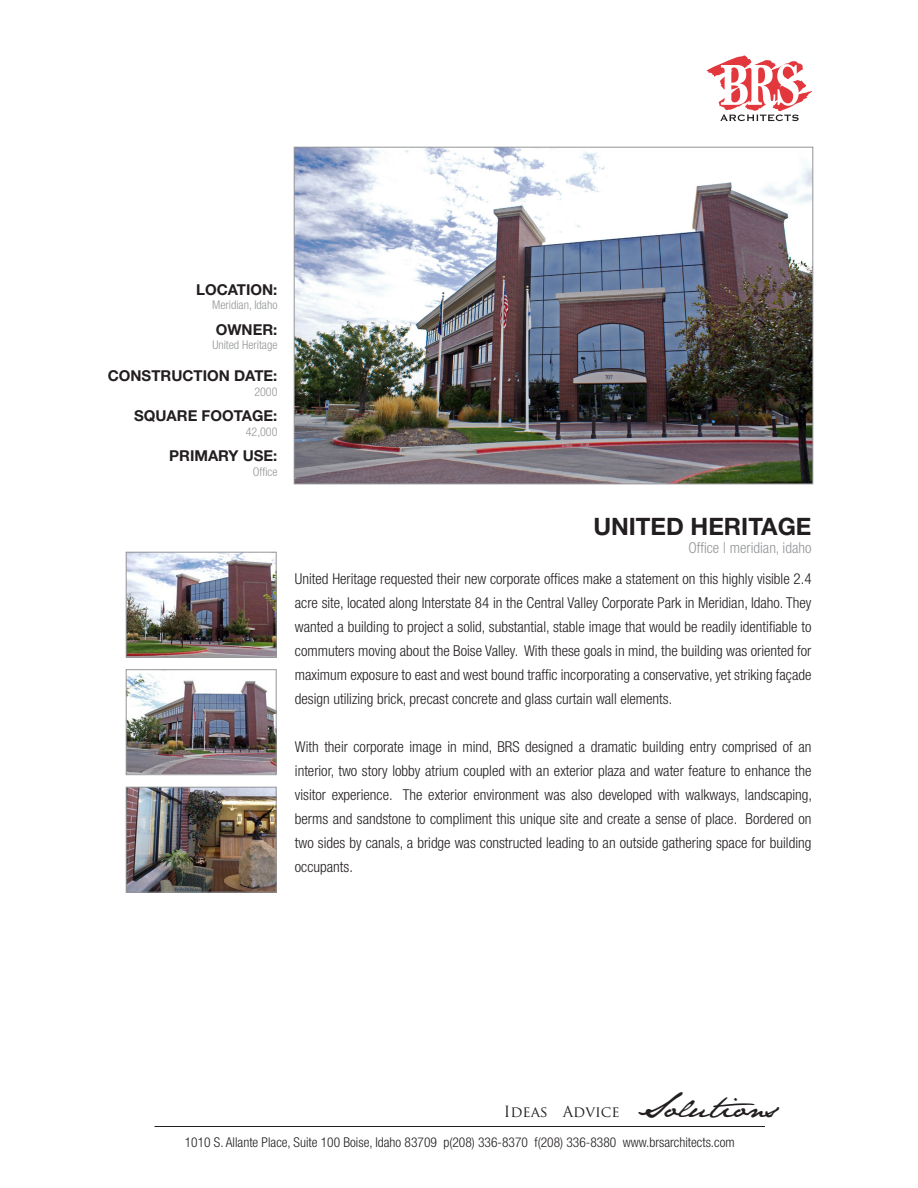
<style>
.page{position:relative;width:918px;height:1188px;background:#fff}
.page>*{position:absolute;margin:0;border:0;box-sizing:border-box;transform-origin:0 0}
.t1{font:700 24px "Helvetica Neue LT Std";color:#231f20}
.t2{font:300 condensed 15px/24px "Helvetica Neue LT Std";color:#231f20;text-align:justify}
.t3{font:700 15px "Helvetica Neue LT Std";color:#231f20}
.t4{font:300 condensed 15px "Helvetica Neue LT Std";color:#939598}
.t5{font:15px "Trajan Pro";color:#231f20}
.t6{font:300 condensed 13.5px "Helvetica Neue LT Std";color:#231f20}
.t7{font:300 condensed 12px "Helvetica Neue LT Std";color:#939598}
.s1{font-family:"Jane Austen";font-size:28.5px}
</style>
<div class="page">
<img style="left:296px;top:149px;width:515px;height:333px">
<svg style="left:707px;top:56px;width:105px;height:65px"></svg>
<img style="left:128px;top:554px;width:146px;height:101px">
<div style="left:126px;top:552px;width:150px;height:105px;border:1px solid #939598"></div>
<img style="left:128px;top:673px;width:146px;height:100px">
<div style="left:126px;top:669px;width:150px;height:106px;border:1px solid #939598"></div>
<img style="left:128px;top:789px;width:146px;height:101px">
<div style="left:126px;top:787px;width:150px;height:105px;border:1px solid #939598"></div>
<hr style="left:154px;top:1126px;width:611px;height:1px;background:#231f20">
<p class="t3" style="left:196px;top:280px;width:83px">LOCATION:</p>
<p class="t7" style="left:212px;top:298px;width:67px">Meridian, Idaho</p>
<p class="t3" style="left:216px;top:320px;width:63px">OWNER:</p>
<p class="t7" style="left:212px;top:338px;width:67px">United Heritage</p>
<p class="t3" style="left:108px;top:367px;width:171px">CONSTRUCTION DATE:</p>
<p class="t7" style="left:254px;top:385px;width:25px">2000</p>
<p class="t3" style="left:134px;top:407px;width:145px">SQUARE FOOTAGE:</p>
<p class="t7" style="left:246px;top:425px;width:33px">42,000</p>
<p class="t3" style="left:169px;top:447px;width:110px">PRIMARY USE:</p>
<p class="t7" style="left:253px;top:464px;width:26px">Office</p>
<p class="t1" style="left:593px;top:512px;width:220px">UNITED HERITAGE</p>
<p class="t4" style="left:689px;top:539px;width:124px">Office | meridian, idaho</p>
<p class="t2" style="left:295px;top:567px;width:518px">United Heritage requested their new corporate offices make a statement on this highly visible 2.4 acre site, located along Interstate 84 in the Central Valley Corporate Park in Meridian, Idaho. They wanted a building to project a solid, substantial, stable image that would be readily identifiable to commuters moving about the Boise Valley. With these goals in mind, the building was oriented for maximum exposure to east and west bound traffic incorporating a conservative, yet striking façade design utilizing brick, precast concrete and glass curtain wall elements.</p>
<p class="t2" style="left:295px;top:735px;width:519px">With their corporate image in mind, BRS designed a dramatic building entry comprised of an interior, two story lobby atrium coupled with an exterior plaza and water feature to enhance the visitor experience. The exterior environment was also developed with walkways, landscaping, berms and sandstone to compliment this unique site and create a sense of place. Bordered on two sides by canals, a bridge was constructed leading to an outside gathering space for building occupants.</p>
<p class="t5" style="left:504px;top:1102px;width:275px">Ideas Advice <span class="s1">Solutions</span></p>
<p class="t6" style="left:185px;top:1134px;width:551px">1010 S. Allante Place, Suite 100 Boise, Idaho 83709 p(208) 336-8370 f(208) 336-8380 www.brsarchitects.com</p>
</div>
